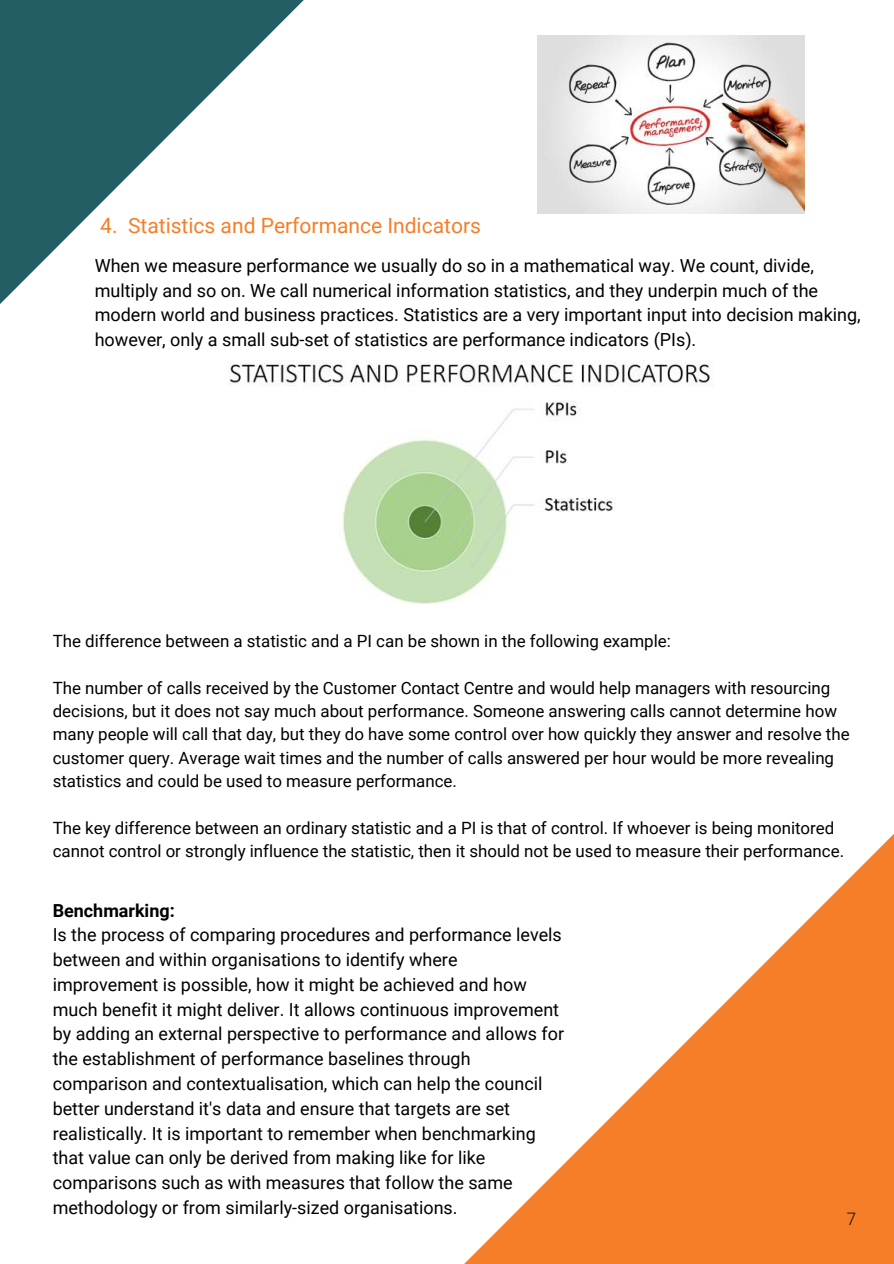
<style>
.page{position:relative;width:894px;height:1264px;background:#fff}
.page>*{position:absolute;margin:0;border:0;box-sizing:border-box;transform-origin:0 0}
.t1{font:21px "Roboto";color:#f67e28}
.t2{font:18px/24.8px "Roboto";color:#000}
.t3{font:700 18px "Roboto";color:#000}
.t4{font:300 17.1px "Open Sans";color:#000}
.t5{font:16.95px/23.2px "Roboto";color:#000}
</style>
<div class="page">
<svg style="left:0;top:0;width:304px;height:304px"></svg>
<svg style="left:465px;top:835px;width:428px;height:428px;fill:#f67e28"></svg>
<img style="left:537px;top:35px;width:267px;height:178px">
<img style="left:228px;top:361px;width:485px;height:242px">
<p class="t1" style="left:100px;top:213px;width:382px">4. Statistics and Performance Indicators</p>
<p class="t2" style="left:95px;top:253px;width:767px">When we measure performance we usually do so in a mathematical way. We count, divide, multiply and so on. We call numerical information statistics, and they underpin much of the modern world and business practices. Statistics are a very important input into decision making, however, only a small sub-set of statistics are performance indicators (PIs).</p>
<p class="t5" style="left:53px;top:630px;width:619px">The difference between a statistic and a PI can be shown in the following example:</p>
<p class="t5" style="left:53px;top:676px;width:798px">The number of calls received by the Customer Contact Centre and would help managers with resourcing decisions, but it does not say much about performance. Someone answering calls cannot determine how many people will call that day, but they do have some control over how quickly they answer and resolve the customer query. Average wait times and the number of calls answered per hour would be more revealing statistics and could be used to measure performance.</p>
<p class="t5" style="left:53px;top:816px;width:792px">The key difference between an ordinary statistic and a PI is that of control. If whoever is being monitored cannot control or strongly influence the statistic, then it should not be used to measure their performance.</p>
<p class="t3" style="left:53px;top:899px;width:124px">Benchmarking:</p>
<p class="t2" style="left:53px;top:922px;width:512px">Is the process of comparing procedures and performance levels between and within organisations to identify where improvement is possible, how it might be achieved and how much benefit it might deliver. It allows continuous improvement by adding an external perspective to performance and allows for the establishment of performance baselines through comparison and contextualisation, which can help the council better understand it's data and ensure that targets are set realistically. It is important to remember when benchmarking that value can only be derived from making like for like comparisons such as with measures that follow the same methodology or from similarly-sized organisations.</p>
<p class="t4" style="left:846px;top:1206px;width:11px">7</p>
</div>
